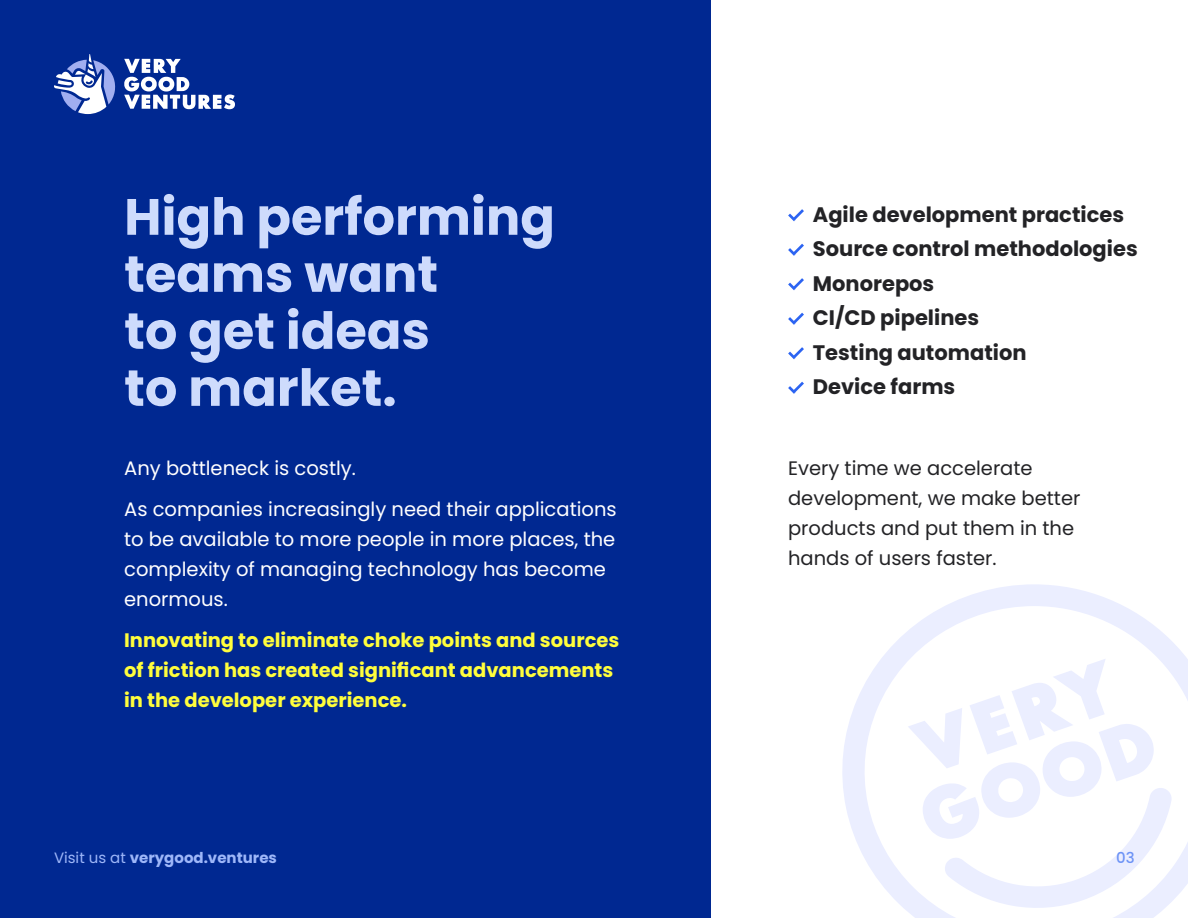
<style>
.page{position:relative;width:1188px;height:918px;background:#fff}
.page>*{position:absolute;margin:0;border:0;box-sizing:border-box;transform-origin:0 0}
.t1{font:700 51px/57px "Poppins";color:#cedbfc}
.t2{font:700 21px/34.5px "Poppins";color:#232326}
.t3{font:19.5px/30px "Poppins";color:#fff}
.t4{font:700 19.5px/30px "Poppins";color:#fffe3c}
.t5{font:19.5px/30px "Poppins";color:#232326}
.t6{font:700 15px "Poppins";color:#9eb7f9}
.t7{font:500 15px "Poppins";color:#6d93f6}
.s1{font-weight:400}
</style>
<div class="page">
<svg style="left:842px;top:584px;width:346px;height:334px"></svg>
<svg style="left:908px;top:659px;width:264px;height:251px"></svg>
<div style="left:0;top:0;width:711px;height:918px;background:#002891"></div>
<svg style="left:788px;top:209px;width:16px;height:12px"></svg>
<svg style="left:788px;top:244px;width:16px;height:12px"></svg>
<svg style="left:788px;top:278px;width:16px;height:12px"></svg>
<svg style="left:788px;top:313px;width:16px;height:12px"></svg>
<svg style="left:788px;top:347px;width:16px;height:12px"></svg>
<svg style="left:788px;top:382px;width:16px;height:12px"></svg>
<svg style="left:54px;top:54px;width:62px;height:60px"></svg>
<svg style="left:124px;top:59px;width:111px;height:50px"></svg>
<h1 class="t1" style="left:124px;top:189px;width:432px">High performing teams want<br>to get ideas<br>to market.</h1>
<p class="t2" style="left:813px;top:197px;width:326px">Agile development practices<br>Source control methodologies<br>Monorepos<br>CI/CD pipelines<br>Testing automation<br>Device farms</p>
<p class="t3" style="left:124px;top:448px;width:494px;line-height:40.8px">Any bottleneck is costly.<br>As companies increasingly need their applications</p>
<p class="t3" style="left:124px;top:524px;width:493px">to be available to more people in more places, the complexity of managing technology has become enormous.</p>
<p class="t4" style="left:124px;top:625px;width:497px">Innovating to eliminate choke points and sources of friction has created significant advancements in the developer experience.</p>
<p class="t6" style="left:54px;top:850px;width:224px"><span class="s1">Visit us at</span> verygood.ventures</p>
<p class="t5" style="left:788px;top:453px;width:294px">Every time we accelerate development, we make better products and put them in the hands of users faster.</p>
<p class="t7" style="left:1116px;top:849px;width:20px">03</p>
</div>
